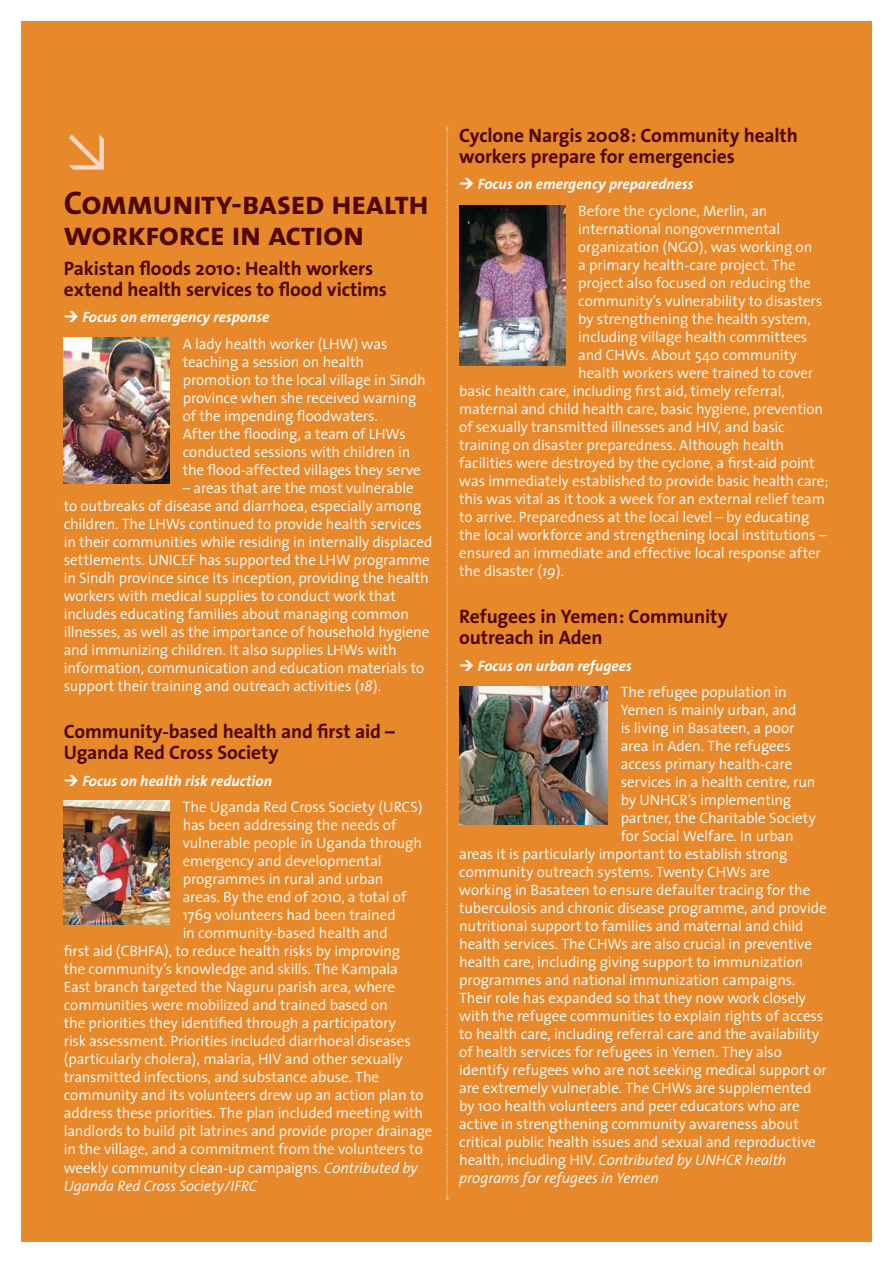
<style>
.page{position:relative;width:893px;height:1263px;background:#fff}
.page>*{position:absolute;margin:0;border:0;box-sizing:border-box;transform-origin:0 0}
.t1{font:33px/31.5px "The Sans Bold Caps";letter-spacing:-.025em;color:#4f0704}
.t2{font:700 19.5px/21px "The Sans";letter-spacing:-.005em;color:#4f0704}
.t3{font:300 15px/18px "The Sans";letter-spacing:-.01em;color:#fff}
.t4{font:italic 700 15px "The Sans";color:#fff}
.t5{font:italic 300 15px "The Sans";letter-spacing:-.01em;color:#fff}
.s1{font-style:italic}
.s2{font-style:normal}
</style>
<div class="page">
<div style="left:21px;top:21px;width:851px;height:1221px;background:#e7882a"></div>
<img style="left:459px;top:686px;width:149px;height:139px">
<img style="left:64px;top:337px;width:106px;height:146px">
<img style="left:459px;top:206px;width:106px;height:159px">
<img style="left:64px;top:801px;width:106px;height:123px">
<svg style="left:446px;top:128px;width:2px;height:1071px"></svg>
<h1 class="t1" style="left:64px;top:189px;width:367px">Community-based health workforce in action</h1>
<h2 class="t2" style="left:64px;top:259px;width:325px">Pakistan floods 2010: Health workers extend health services to flood victims</h2>
<p class="t4" style="left:82px;top:311px;width:188px">Focus on emergency response</p>
<p class="t3" style="left:183px;top:336px;width:245px">A lady health worker (LHW) was teaching a session on health promotion to the local village in Sindh province when she received warning of the impending floodwaters.<br>After the flooding, a team of LHWs conducted sessions with children in the flood-affected villages they serve</p>
<p class="t3" style="left:64px;top:480px;width:370px;text-indent:119px">– areas that are the most vulnerable<br>to outbreaks of disease and diarrhoea, especially among children. The LHWs continued to provide health services in their communities while residing in internally displaced settlements. UNICEF has supported the LHW programme in Sindh province since its inception, providing the health workers with medical supplies to conduct work that includes educating families about managing common illnesses, as well as the importance of household hygiene and immunizing children. It also supplies LHWs with information, communication and education materials to support their training and outreach activities (<span class="s1">18</span>).</p>
<h2 class="t2" style="left:64px;top:723px;width:333px">Community-based health and first aid –<br>Uganda Red Cross Society</h2>
<p class="t4" style="left:82px;top:774px;width:191px">Focus on health risk reduction</p>
<p class="t3" style="left:183px;top:800px;width:241px">The Uganda Red Cross Society (URCS)</p>
<p class="t3" style="left:183px;top:818px;width:215px">has been addressing the needs of</p>
<p class="t3" style="left:183px;top:836px;width:241px">vulnerable people in Uganda through</p>
<p class="t3" style="left:183px;top:854px;width:201px">emergency and developmental</p>
<p class="t3" style="left:183px;top:872px;width:202px">programmes in rural and urban</p>
<p class="t3" style="left:183px;top:890px;width:225px">areas. By the end of 2010, a total of</p>
<p class="t3" style="left:183px;top:908px;width:214px">1769 volunteers had been trained</p>
<p class="t3" style="left:183px;top:926px;width:207px">in community-based health and</p>
<p class="t3" style="left:64px;top:944px;width:338px">first aid (CBHFA), to reduce health risks by improving</p>
<p class="t3" style="left:64px;top:962px;width:336px">the community’s knowledge and skills. The Kampala</p>
<p class="t3" style="left:64px;top:980px;width:333px">East branch targeted the Naguru parish area, where</p>
<p class="t3" style="left:64px;top:998px;width:326px">communities were mobilized and trained based on</p>
<p class="t3" style="left:64px;top:1016px;width:334px">the priorities they identified through a participatory</p>
<p class="t3" style="left:64px;top:1034px;width:349px">risk assessment. Priorities included diarrhoeal diseases</p>
<p class="t3" style="left:64px;top:1052px;width:340px">(particularly cholera), malaria, HIV and other sexually</p>
<p class="t3" style="left:64px;top:1070px;width:317px">transmitted infections, and substance abuse. The</p>
<p class="t3" style="left:64px;top:1088px;width:361px">community and its volunteers drew up an action plan to</p>
<p class="t3" style="left:64px;top:1106px;width:361px">address these priorities. The plan included meeting with</p>
<p class="t3" style="left:64px;top:1124px;width:370px">landlords to build pit latrines and provide proper drainage</p>
<p class="t3" style="left:64px;top:1142px;width:360px">in the village, and a commitment from the volunteers to</p>
<p class="t3" style="left:64px;top:1160px;width:355px">weekly community clean-up campaigns. <span class="s1">Contributed by</span></p>
<p class="t5" style="left:64px;top:1179px;width:195px">Uganda Red Cross Society/IFRC</p>
<h2 class="t2" style="left:459px;top:126px;width:340px">Cyclone Nargis 2008: Community health workers prepare for emergencies</h2>
<p class="t4" style="left:478px;top:178px;width:217px">Focus on emergency preparedness</p>
<p class="t3" style="left:578px;top:203px;width:191px">Before the cyclone, Merlin, an</p>
<p class="t3" style="left:578px;top:221px;width:204px">international nongovernmental</p>
<p class="t3" style="left:578px;top:239px;width:236px">organization (NGO), was working on</p>
<p class="t3" style="left:578px;top:257px;width:219px">a primary health-care project. The</p>
<p class="t3" style="left:578px;top:275px;width:234px">project also focused on reducing the</p>
<p class="t3" style="left:578px;top:293px;width:246px">community’s vulnerability to disasters</p>
<p class="t3" style="left:578px;top:311px;width:234px">by strengthening the health system,</p>
<p class="t3" style="left:578px;top:329px;width:231px">including village health committees</p>
<p class="t3" style="left:578px;top:347px;width:220px">and CHWs. About 540 community</p>
<p class="t3" style="left:578px;top:365px;width:236px">health workers were trained to cover</p>
<p class="t3" style="left:459px;top:383px;width:327px">basic health care, including first aid, timely referral,</p>
<p class="t3" style="left:459px;top:401px;width:365px">maternal and child health care, basic hygiene, prevention</p>
<p class="t3" style="left:459px;top:419px;width:327px">of sexually transmitted illnesses and HIV, and basic</p>
<p class="t3" style="left:459px;top:437px;width:326px">training on disaster preparedness. Although health</p>
<p class="t3" style="left:459px;top:455px;width:357px">facilities were destroyed by the cyclone, a first-aid point</p>
<p class="t3" style="left:459px;top:473px;width:371px">was immediately established to provide basic health care;</p>
<p class="t3" style="left:459px;top:491px;width:367px">this was vital as it took a week for an external relief team</p>
<p class="t3" style="left:459px;top:509px;width:352px">to arrive. Preparedness at the local level – by educating</p>
<p class="t3" style="left:459px;top:527px;width:369px">the local workforce and strengthening local institutions –</p>
<p class="t3" style="left:459px;top:545px;width:363px">ensured an immediate and effective local response after</p>
<p class="t3" style="left:459px;top:563px;width:106px">the disaster (<span class="s1">19</span>).</p>
<h2 class="t2" style="left:459px;top:608px;width:270px">Refugees in Yemen: Community outreach in Aden</h2>
<p class="t4" style="left:478px;top:659px;width:155px">Focus on urban refugees</p>
<p class="t3" style="left:621px;top:684px;width:168px">The refugee population in</p>
<p class="t3" style="left:621px;top:702px;width:177px">Yemen is mainly urban, and</p>
<p class="t3" style="left:621px;top:720px;width:175px">is living in Basateen, a poor</p>
<p class="t3" style="left:621px;top:738px;width:172px">area in Aden. The refugees</p>
<p class="t3" style="left:621px;top:756px;width:173px">access primary health-care</p>
<p class="t3" style="left:621px;top:774px;width:196px">services in a health centre, run</p>
<p class="t3" style="left:621px;top:792px;width:172px">by UNHCR’s implementing</p>
<p class="t3" style="left:621px;top:810px;width:197px">partner, the Charitable Society</p>
<p class="t3" style="left:621px;top:828px;width:175px">for Social Welfare. In urban</p>
<p class="t3" style="left:459px;top:846px;width:330px">areas it is particularly important to establish strong</p>
<p class="t3" style="left:459px;top:864px;width:312px">community outreach systems. Twenty CHWs are</p>
<p class="t3" style="left:459px;top:882px;width:352px">working in Basateen to ensure defaulter tracing for the</p>
<p class="t3" style="left:459px;top:900px;width:369px">tuberculosis and chronic disease programme, and provide</p>
<p class="t3" style="left:459px;top:918px;width:346px">nutritional support to families and maternal and child</p>
<p class="t3" style="left:459px;top:936px;width:354px">health services. The CHWs are also crucial in preventive</p>
<p class="t3" style="left:459px;top:954px;width:346px">health care, including giving support to immunization</p>
<p class="t3" style="left:459px;top:972px;width:338px">programmes and national immunization campaigns.</p>
<p class="t3" style="left:459px;top:990px;width:348px">Their role has expanded so that they now work closely</p>
<p class="t3" style="left:459px;top:1008px;width:365px">with the refugee communities to explain rights of access</p>
<p class="t3" style="left:459px;top:1026px;width:361px">to health care, including referral care and the availability</p>
<p class="t3" style="left:459px;top:1044px;width:324px">of health services for refugees in Yemen. They also</p>
<p class="t3" style="left:459px;top:1062px;width:369px">identify refugees who are not seeking medical support or</p>
<p class="t3" style="left:459px;top:1080px;width:354px">are extremely vulnerable. The CHWs are supplemented</p>
<p class="t3" style="left:459px;top:1098px;width:342px">by 100 health volunteers and peer educators who are</p>
<p class="t3" style="left:459px;top:1116px;width:341px">active in strengthening community awareness about</p>
<p class="t3" style="left:459px;top:1134px;width:358px">critical public health issues and sexual and reproductive</p>
<p class="t5" style="left:459px;top:1154px;width:329px"><span class="s2">health, including HIV.</span> Contributed by UNHCR health</p>
<p class="t5" style="left:459px;top:1172px;width:201px">programs for refugees in Yemen</p>
</div>
